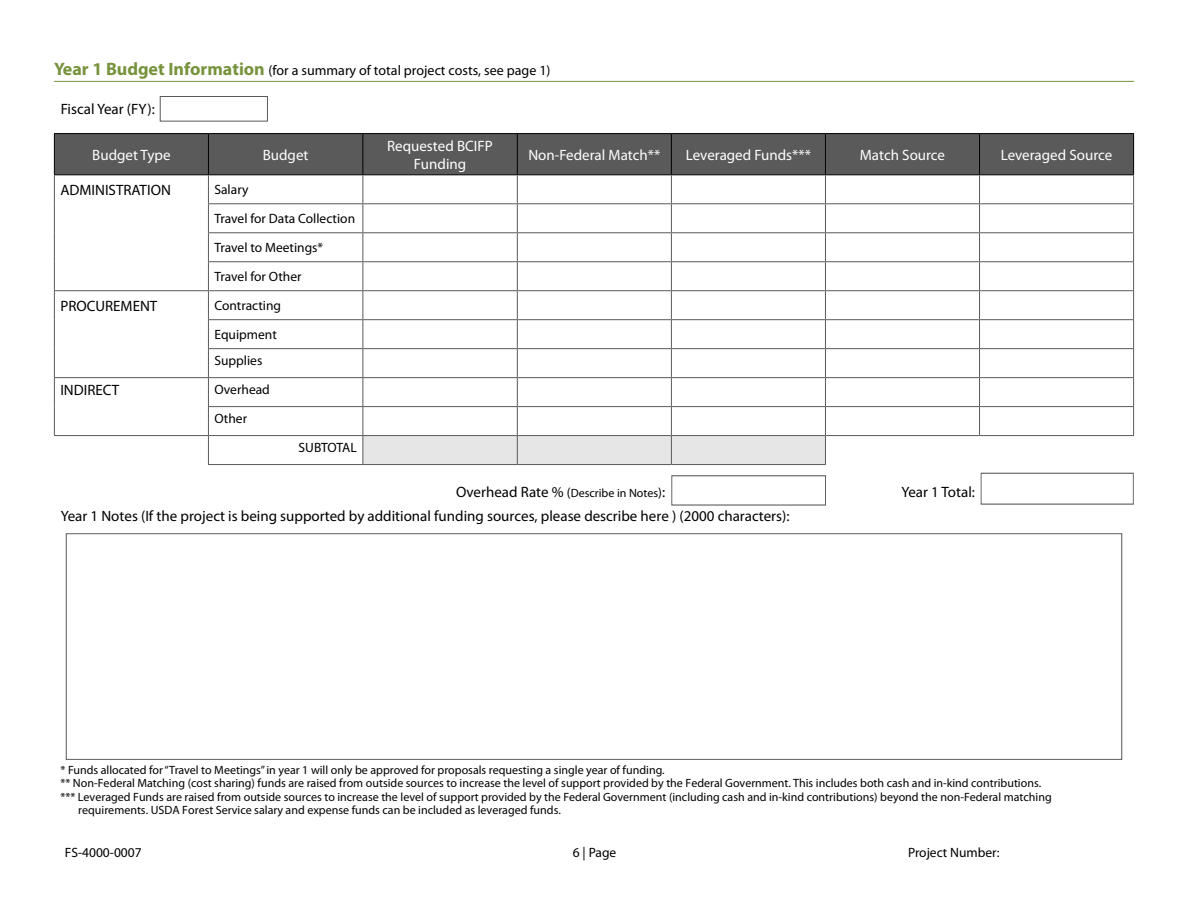
<style>
.page{position:relative;width:1188px;height:918px;background:#fff}
.page>*{position:absolute;margin:0;border:0;box-sizing:border-box;transform-origin:0 0}
.Form_Field_Label_Lin{font:15px "Myriad Pro";color:#000}
.Form_Field_Label{font:15px/18px "Myriad Pro";color:#fff;text-align:center}
.Form_Text-Generic{font:15px "Myriad Pro";color:#000}
.Form_Field_Label-2{font:15px "Myriad Pro";color:#000}
.Form_Section_Heading{font:14.1px "Myriad Pro";color:#000}
.Form_Text-Generic-2{font:13.5px "Myriad Pro";color:#000}
.Form_Text-Generic-3{font:12px "Myriad Pro";color:#000}
.Form_Field_Label-3{font:12px "Myriad Pro";color:#000}
.s1{font-weight:700;font-size:18px;color:#77933c}
.s2{font-size:15px}
.s3{font-size:13.5px}
</style>
<div class="page">
<hr style="left:54px;top:81px;width:1080px;height:1px;background:#77933c">
<div style="left:55px;top:134px;width:1078px;height:40px;background:#5a5a5a"></div>
<hr style="left:54px;top:133px;width:154px;height:1px;background:#000">
<hr style="left:54px;top:134px;width:1px;height:40px;background:#000">
<hr style="left:208px;top:133px;width:155px;height:1px;background:#000">
<hr style="left:208px;top:134px;width:1px;height:40px;background:#000">
<hr style="left:363px;top:133px;width:154px;height:1px;background:#000">
<hr style="left:363px;top:134px;width:1px;height:40px;background:#000">
<hr style="left:517px;top:133px;width:154px;height:1px;background:#000">
<hr style="left:517px;top:134px;width:1px;height:40px;background:#000">
<hr style="left:671px;top:133px;width:154px;height:1px;background:#000">
<hr style="left:671px;top:134px;width:1px;height:40px;background:#000">
<hr style="left:825px;top:133px;width:155px;height:1px;background:#000">
<hr style="left:825px;top:134px;width:1px;height:40px;background:#000">
<hr style="left:980px;top:133px;width:154px;height:1px;background:#000">
<hr style="left:979px;top:134px;width:1px;height:40px;background:#000">
<hr style="left:1133px;top:134px;width:1px;height:40px;background:#000">
<hr style="left:54px;top:174px;width:154px;height:1px;background:#000">
<hr style="left:208px;top:174px;width:155px;height:1px;background:#000">
<hr style="left:363px;top:174px;width:154px;height:1px;background:#000">
<hr style="left:517px;top:174px;width:154px;height:1px;background:#000">
<hr style="left:671px;top:174px;width:154px;height:1px;background:#000">
<hr style="left:825px;top:174px;width:155px;height:1px;background:#000">
<hr style="left:980px;top:174px;width:154px;height:1px;background:#000">
<hr style="left:825px;top:203px;width:155px;height:1px;background:#5a5a5a">
<hr style="left:980px;top:203px;width:154px;height:1px;background:#5a5a5a">
<hr style="left:825px;top:232px;width:155px;height:1px;background:#5a5a5a">
<hr style="left:980px;top:232px;width:154px;height:1px;background:#5a5a5a">
<hr style="left:825px;top:261px;width:155px;height:1px;background:#5a5a5a">
<hr style="left:980px;top:261px;width:154px;height:1px;background:#5a5a5a">
<hr style="left:825px;top:290px;width:155px;height:1px;background:#5a5a5a">
<hr style="left:980px;top:290px;width:154px;height:1px;background:#5a5a5a">
<hr style="left:825px;top:319px;width:155px;height:1px;background:#5a5a5a">
<hr style="left:980px;top:319px;width:154px;height:1px;background:#5a5a5a">
<hr style="left:825px;top:348px;width:155px;height:1px;background:#5a5a5a">
<hr style="left:980px;top:348px;width:154px;height:1px;background:#5a5a5a">
<hr style="left:825px;top:377px;width:155px;height:1px;background:#5a5a5a">
<hr style="left:980px;top:377px;width:154px;height:1px;background:#5a5a5a">
<hr style="left:825px;top:406px;width:155px;height:1px;background:#5a5a5a">
<hr style="left:980px;top:406px;width:154px;height:1px;background:#5a5a5a">
<svg style="left:979px;top:175px;width:1px;height:260px"></svg>
<svg style="left:1133px;top:175px;width:1px;height:260px"></svg>
<hr style="left:825px;top:435px;width:155px;height:1px;background:#5a5a5a">
<hr style="left:980px;top:435px;width:154px;height:1px;background:#5a5a5a">
<hr style="left:208px;top:203px;width:155px;height:1px;background:#5a5a5a">
<hr style="left:208px;top:232px;width:155px;height:1px;background:#5a5a5a">
<hr style="left:208px;top:261px;width:155px;height:1px;background:#5a5a5a">
<hr style="left:208px;top:290px;width:155px;height:1px;background:#5a5a5a">
<hr style="left:208px;top:319px;width:155px;height:1px;background:#5a5a5a">
<hr style="left:208px;top:348px;width:155px;height:1px;background:#5a5a5a">
<hr style="left:54px;top:290px;width:154px;height:1px;background:#5a5a5a">
<hr style="left:208px;top:377px;width:155px;height:1px;background:#5a5a5a">
<hr style="left:208px;top:406px;width:155px;height:1px;background:#5a5a5a">
<hr style="left:208px;top:435px;width:155px;height:1px;background:#5a5a5a">
<svg style="left:363px;top:175px;width:463px;height:290px"></svg>
<hr style="left:208px;top:464px;width:155px;height:1px;background:#5a5a5a">
<hr style="left:54px;top:377px;width:154px;height:1px;background:#5a5a5a">
<svg style="left:54px;top:175px;width:1px;height:260px"></svg>
<svg style="left:208px;top:175px;width:1px;height:289px"></svg>
<hr style="left:54px;top:435px;width:154px;height:1px;background:#5a5a5a">
<div style="left:160px;top:96px;width:108px;height:26px;border:1px solid #5a5a5a"></div>
<div style="left:66px;top:533px;width:1056px;height:227px;border:1px solid #5a5a5a"></div>
<div style="left:981px;top:473px;width:153px;height:32px;border:1px solid #5a5a5a"></div>
<div style="left:671px;top:475px;width:155px;height:30px;border:1px solid #5a5a5a"></div>
<h1 class="Form_Section_Heading" style="left:54px;top:62px;width:498px"><span class="s1">Year 1 Budget Information</span> (for a summary of total project costs, see page 1)</h1>
<p class="Form_Field_Label-2" style="left:61px;top:100px;width:96px">Fiscal Year (FY):</p>
<p class="Form_Field_Label" style="left:92px;top:146px;width:80px">Budget Type</p>
<p class="Form_Field_Label" style="left:263px;top:146px;width:47px">Budget</p>
<p class="Form_Field_Label" style="left:387px;top:137px;width:107px">Requested BCIFP<br>Funding</p>
<p class="Form_Field_Label" style="left:528px;top:146px;width:133px">Non-Federal Match**</p>
<p class="Form_Field_Label" style="left:686px;top:146px;width:127px">Leveraged Funds***</p>
<p class="Form_Field_Label" style="left:860px;top:146px;width:87px">Match Source</p>
<p class="Form_Field_Label" style="left:1001px;top:146px;width:113px">Leveraged Source</p>
<p class="Form_Text-Generic" style="left:60px;top:181px;width:112px">ADMINISTRATION</p>
<p class="Form_Text-Generic-2" style="left:214px;top:182px;width:36px">Salary</p>
<p class="Form_Text-Generic-2" style="left:214px;top:210px;width:142px">Travel for Data Collection</p>
<p class="Form_Text-Generic-2" style="left:214px;top:239px;width:110px">Travel to Meetings*</p>
<p class="Form_Text-Generic-2" style="left:214px;top:268px;width:89px">Travel for Other</p>
<p class="Form_Text-Generic" style="left:60px;top:297px;width:99px">PROCUREMENT</p>
<p class="Form_Text-Generic-2" style="left:214px;top:297px;width:68px">Contracting</p>
<p class="Form_Text-Generic-2" style="left:214px;top:326px;width:64px">Equipment</p>
<p class="Form_Text-Generic-2" style="left:214px;top:352px;width:49px">Supplies</p>
<p class="Form_Text-Generic" style="left:60px;top:381px;width:61px">INDIRECT</p>
<p class="Form_Text-Generic-2" style="left:214px;top:381px;width:57px">Overhead</p>
<p class="Form_Text-Generic-2" style="left:214px;top:410px;width:34px">Other</p>
<p class="Form_Text-Generic-2" style="left:299px;top:439px;width:60px">SUBTOTAL</p>
<p class="Form_Field_Label-3" style="left:456px;top:485px;width:211px"><span class="s2">Overhead Rate %</span> <span class="s3">(</span>Describe in Notes<span class="s3">)</span><span class="s2">:</span></p>
<p class="Form_Field_Label-2" style="left:901px;top:482px;width:75px">Year 1 Total:</p>
<p class="Form_Field_Label_Lin" style="left:61px;top:507px;width:730px">Year 1 Notes (If the project is being supported by additional funding sources, please describe here ) (2000 characters):</p>
<p class="Form_Text-Generic-3" style="left:60px;top:763px;width:606px">* Funds allocated for “Travel to Meetings” in year 1 will only be approved for proposals requesting a single year of funding.</p>
<p class="Form_Text-Generic-3" style="left:60px;top:776px;width:982px">** Non-Federal Matching (cost sharing) funds are raised from outside sources to increase the level of support provided by the Federal Government. This includes both cash and in-kind contributions.</p>
<p class="Form_Text-Generic-3" style="left:60px;top:790px;width:993px">*** Leveraged Funds are raised from outside sources to increase the level of support provided by the Federal Government (including cash and in-kind contributions) beyond the non-Federal matching</p>
<p class="Form_Text-Generic-3" style="left:78px;top:803px;width:484px">requirements. USDA Forest Service salary and expense funds can be included as leveraged funds.</p>
<p class="Form_Text-Generic-2" style="left:65px;top:844px;width:78px">FS-4000-0007</p>
<p class="Form_Text-Generic-2" style="left:573px;top:844px;width:45px">6 | Page</p>
<p class="Form_Text-Generic-2" style="left:908px;top:844px;width:93px">Project Number:</p>
</div>
